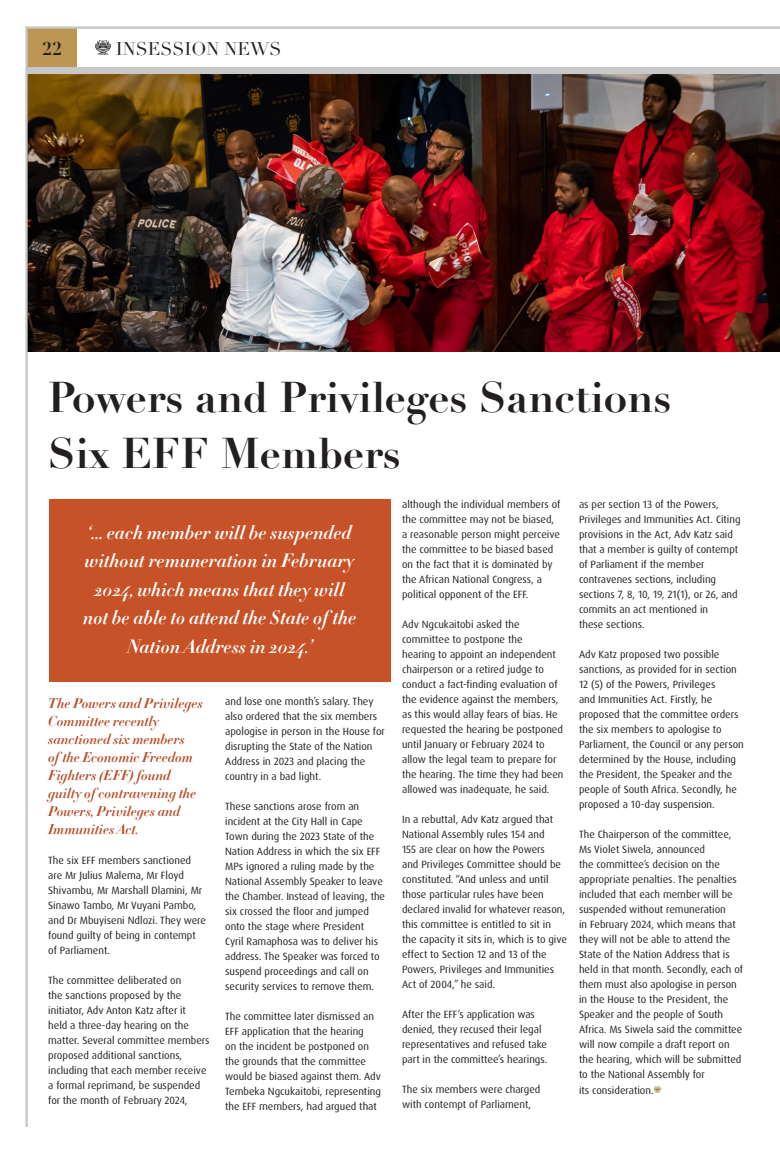
<style>
.page{position:relative;width:780px;height:1163px;background:#fff}
.page>*{position:absolute;margin:0;border:0;box-sizing:border-box;transform-origin:0 0}
.NEW_HEADER{font:700 42px/56px "Didot";color:#231f20}
.BLURB{font:19px/28.5px "Didot HTF B16 Bold Ital";color:#fff;text-align:center}
.t1{font:18px "Didot";color:#231f20}
.t2{font:700 18px "Didot";color:#231f20}
.BLURB-2{font:14px/18px "Didot HTF B16 Bold Ital";color:#b84a27}
.BLURB-3{font:10.5px/15px "Dax Pro";color:#231f20}
</style>
<div class="page">
<svg style="left:653px;top:1086px;width:8px;height:7px"></svg>
<svg style="left:95px;top:40px;width:16px;height:15px"></svg>
<img style="left:28px;top:74px;width:752px;height:277px">
<div style="left:49px;top:499px;width:341px;height:182px;background:#c85228"></div>
<div style="left:27px;top:27px;width:50px;height:43px;background:#bb9753"></div>
<div style="left:28px;top:67px;width:752px;height:7px;background:#c7c8ca"></div>
<hr style="left:26px;top:27px;width:2px;height:1099px;background:#c7c8ca">
<hr style="left:26px;top:27px;width:754px;height:2px;background:#c7c8ca">
<h3 class="t2" style="left:42px;top:38px;width:22px">22</h3>
<h3 class="t1" style="left:116px;top:38px;width:167px">INSESSION NEWS</h3>
<p class="NEW_HEADER" style="left:48px;top:369px;width:624px">Powers and Privileges Sanctions<br>Six EFF Members</p>
<p class="BLURB" style="left:83px;top:518px;width:275px">‘... each member will be suspended without remuneration in February<br>2024, which means that they will not be able to attend the State of the<br>Nation Address in 2024.’</p>
<p class="BLURB-2" style="left:48px;top:694px;width:156px">The Powers and Privileges<br>Committee recently sanctioned six members<br>of the Economic Freedom<br>Fighters (EFF) found guilty of contravening the<br>Powers, Privileges and<br>Immunities Act.</p>
<p class="BLURB-3" style="left:48px;top:852px;width:159px">The six EFF members sanctioned are Mr Julius Malema, Mr Floyd<br>Shivambu, Mr Marshall Dlamini, Mr<br>Sinawo Tambo, Mr Vuyani Pambo, and Dr Mbuyiseni Ndlozi. They were found guilty of being in contempt</p>
<p class="BLURB-3" style="left:48px;top:942px;width:64px">of Parliament.</p>
<p class="BLURB-3" style="left:48px;top:972px;width:163px">The committee deliberated on<br>the sanctions proposed by the initiator, Adv Anton Katz after it<br>held a three-day hearing on the matter. Several committee members proposed additional sanctions, including that each member receive a formal reprimand, be suspended for the month of February 2024,</p>
<p class="BLURB-3" style="left:225px;top:693px;width:161px">and lose one month’s salary. They also ordered that the six members apologise in person in the House for disrupting the State of the Nation<br>Address in 2023 and placing the country in a bad light.</p>
<p class="BLURB-3" style="left:225px;top:798px;width:161px">These sanctions arose from an incident at the City Hall in Cape<br>Town during the 2023 State of the<br>Nation Address in which the six EFF<br>MPs ignored a ruling made by the<br>National Assembly Speaker to leave the Chamber. Instead of leaving, the six crossed the floor and jumped onto the stage where President<br>Cyril Ramaphosa was to deliver his address. The Speaker was forced to suspend proceedings and call on security services to remove them.</p>
<p class="BLURB-3" style="left:225px;top:1008px;width:157px">The committee later dismissed an<br>EFF application that the hearing<br>on the incident be postponed on the grounds that the committee would be biased against them. Adv<br>Tembeka Ngcukaitobi, representing the EFF members, had argued that</p>
<p class="BLURB-3" style="left:402px;top:496px;width:160px">although the individual members of the committee may not be biased, a reasonable person might perceive the committee to be biased based on the fact that it is dominated by the African National Congress, a political opponent of the EFF.</p>
<p class="BLURB-3" style="left:402px;top:616px;width:163px">Adv Ngcukaitobi asked the committee to postpone the<br>hearing to appoint an independent chairperson or a retired judge to conduct a fact-finding evaluation of the evidence against the members, as this would allay fears of bias. He requested the hearing be postponed until January or February 2024 to allow the legal team to prepare for the hearing. The time they had been allowed was inadequate, he said.</p>
<p class="BLURB-3" style="left:402px;top:811px;width:166px">In a rebuttal, Adv Katz argued that National Assembly rules 154 and<br>155 are clear on how the Powers<br>and Privileges Committee should be constituted. “And unless and until those particular rules have been declared invalid for whatever reason, this committee is entitled to sit in the capacity it sits in, which is to give effect to Section 12 and 13 of the Powers, Privileges and Immunities Act of 2004,” he said.</p>
<p class="BLURB-3" style="left:402px;top:1006px;width:147px">After the EFF’s application was denied, they recused their legal representatives and refused take part in the committee’s hearings.</p>
<p class="BLURB-3" style="left:402px;top:1081px;width:140px">The six members were charged with contempt of Parliament,</p>
<p class="BLURB-3" style="left:579px;top:496px;width:163px">as per section 13 of the Powers, Privileges and Immunities Act. Citing provisions in the Act, Adv Katz said that a member is guilty of contempt of Parliament if the member contravenes sections, including sections 7, 8, 10, 19, 21(1), or 26, and commits an act mentioned in</p>
<p class="BLURB-3" style="left:579px;top:617px;width:67px">these sections.</p>
<p class="BLURB-3" style="left:579px;top:647px;width:166px">Adv Katz proposed two possible sanctions, as provided for in section 12 (5) of the Powers, Privileges<br>and Immunities Act. Firstly, he proposed that the committee orders the six members to apologise to Parliament, the Council or any person determined by the House, including the President, the Speaker and the people of South Africa. Secondly, he proposed a 10-day suspension.</p>
<p class="BLURB-3" style="left:579px;top:827px;width:166px">The Chairperson of the committee, Ms Violet Siwela, announced<br>the committee’s decision on the appropriate penalties. The penalties included that each member will be suspended without remuneration<br>in February 2024, which means that they will not be able to attend the State of the Nation Address that is held in that month. Secondly, each of them must also apologise in person in the House to the President, the Speaker and the people of South Africa. Ms Siwela said the committee will now compile a draft report on the hearing, which will be submitted to the National Assembly for</p>
<p class="BLURB-3" style="left:579px;top:1082px;width:76px">its consideration.</p>
</div>
